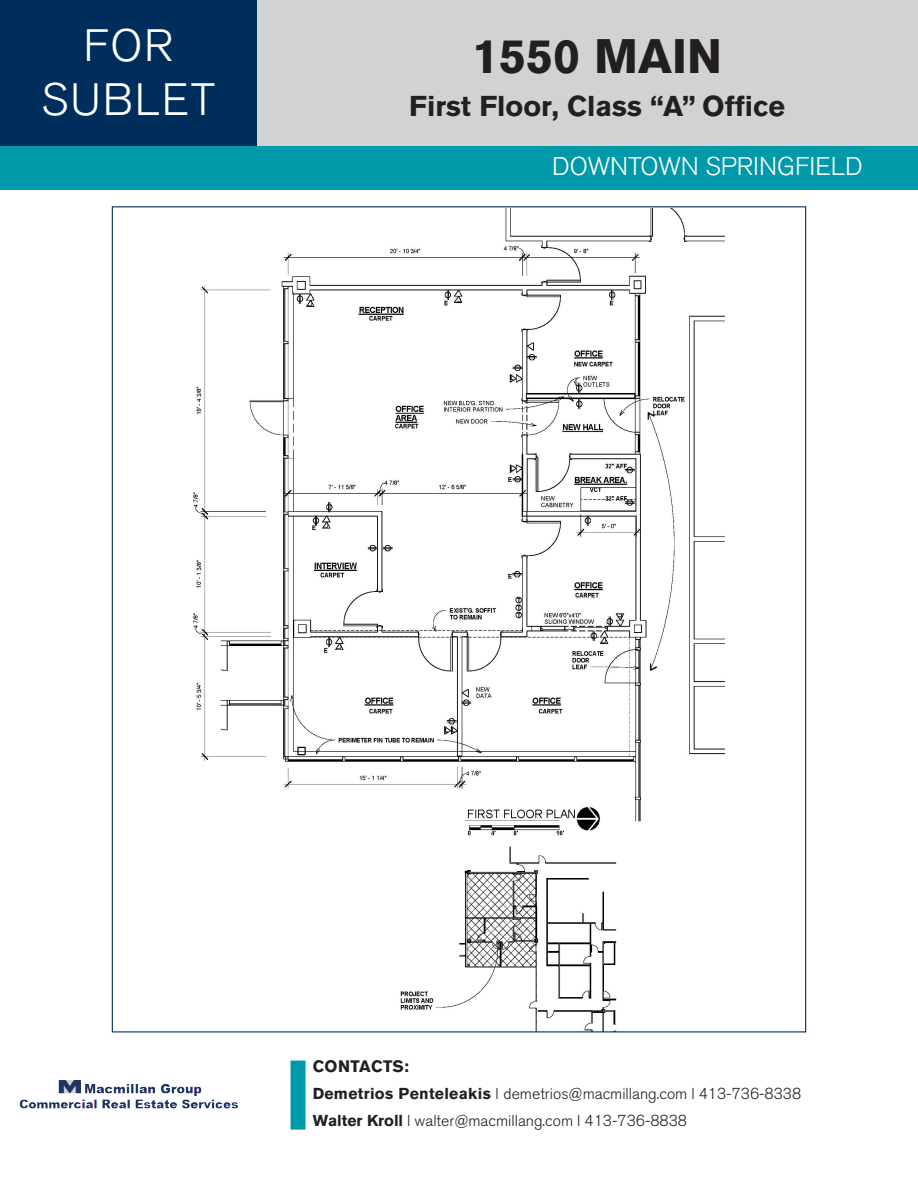
<style>
.page{position:relative;width:918px;height:1188px;background:#fff}
.page>*{position:absolute;margin:0;border:0;box-sizing:border-box;transform-origin:0 0}
.t1{font:700 48px "Akzidenz Grotesk BQ";color:#231f20}
.t2{font:300 45px/54px "Akzidenz Grotesk BQ";letter-spacing:.04em;color:#fff;text-align:center}
.t3{font:700 28.5px "Akzidenz Grotesk BQ";color:#231f20}
.t4{font:300 25.5px "Akzidenz Grotesk BQ";color:#fff}
.t5{font:700 16.5px "Akzidenz Grotesk BQ";letter-spacing:.02em;color:#231f20}
.t6{font:300 15.75px "Akzidenz Grotesk BQ";color:#231f20}
.s1{font-weight:700}
</style>
<div class="page">
<img style="left:193px;top:208px;width:532px;height:822px">
<div style="left:0;top:0;width:918px;height:148px;background:#d1d2d4"></div>
<div style="left:0;top:0;width:256px;height:149px;background:#002e5c"></div>
<div style="left:0;top:147px;width:918px;height:43px;background:#0099a9"></div>
<img style="left:19px;top:1080px;width:219px;height:29px">
<div style="left:291px;top:1061px;width:15px;height:69px;background:#0099a9"></div>
<p class="t2" style="left:41px;top:20px;width:176px">FOR<br>SUBLET</p>
<p class="t1" style="left:472px;top:28px;width:251px">1550 MAIN</p>
<p class="t3" style="left:409px;top:90px;width:377px">First Floor, Class “A” Office</p>
<p class="t4" style="left:552px;top:152px;width:312px">DOWNTOWN SPRINGFIELD</p>
<p class="t5" style="left:313px;top:1057px;width:98px">CONTACTS:</p>
<p class="t6" style="left:313px;top:1085px;width:490px"><span class="s1">Demetrios Penteleakis</span> l demetrios@macmillang.com l 413-736-8338</p>
<p class="t6" style="left:313px;top:1112px;width:376px"><span class="s1">Walter Kroll</span> l walter@macmillang.com l 413-736-8838</p>
</div>
